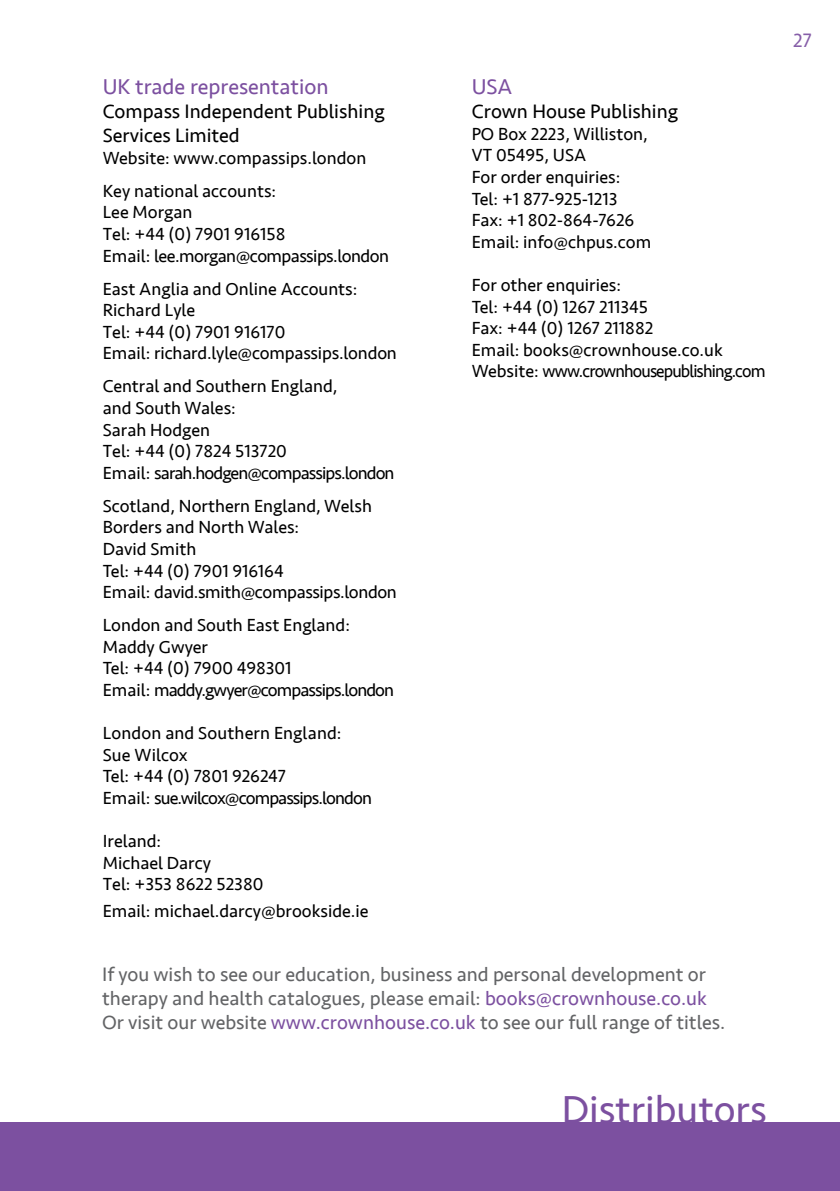
<style>
.page{position:relative;width:840px;height:1191px;background:#fff}
.page>*{position:absolute;margin:0;border:0;box-sizing:border-box;transform-origin:0 0}
.t1{font:40px "Seravek";color:#7c50a0}
.t2{font:22px "Seravek";color:#7c50a0}
.t3{font:20px/24px "Seravek";color:#636466}
.t4{font:20px/24px "Seravek";color:#000}
.t5{font:20px "Seravek";color:#865ea8}
.t6{font:18px/21.6px "Seravek";color:#000}
.s1{color:#7c50a0}
</style>
<div class="page">
<div style="left:0;top:1122px;width:839px;height:69px;background:#7c50a0"></div>
<p class="t2" style="left:103px;top:70px;width:227px">UK trade representation</p>
<p class="t4" style="left:103px;top:99px;width:283px">Compass Independent Publishing<br>Services Limited</p>
<p class="t6" style="left:103px;top:141px;width:265px;line-height:33px">Website: www.compassips.london<br>Key national accounts:</p>
<p class="t6" style="left:103px;top:201px;width:287px">Lee Morgan<br>Tel: +44 (0) 7901 916158<br>Email: lee.morgan@compassips.london</p>
<p class="t6" style="left:103px;top:278px;width:295px">East Anglia and Online Accounts:<br>Richard Lyle<br>Tel: +44 (0) 7901 916170<br>Email: richard.lyle@compassips.london</p>
<p class="t6" style="left:103px;top:375px;width:293px">Central and Southern England,<br>and South Wales:<br>Sarah Hodgen<br>Tel: +44 (0) 7824 513720<br>Email: sarah.hodgen@compassips.london</p>
<p class="t6" style="left:103px;top:495px;width:295px">Scotland, Northern England, Welsh<br>Borders and North Wales:<br>David Smith<br>Tel: +44 (0) 7901 916164<br>Email: david.smith@compassips.london</p>
<p class="t6" style="left:103px;top:614px;width:293px">London and South East England:<br>Maddy Gwyer<br>Tel: +44 (0) 7900 498301<br>Email: maddy.gwyer@compassips.london</p>
<p class="t6" style="left:103px;top:722px;width:270px">London and Southern England:<br>Sue Wilcox<br>Tel: +44 (0) 7801 926247<br>Email: sue.wilcox@compassips.london</p>
<p class="t6" style="left:103px;top:830px;width:162px">Ireland:<br>Michael Darcy<br>Tel: +353 8622 52380</p>
<p class="t6" style="left:103px;top:900px;width:267px">Email: michael.darcy@brookside.ie</p>
<p class="t2" style="left:471px;top:70px;width:42px">USA</p>
<p class="t4" style="left:471px;top:99px;width:208px">Crown House Publishing</p>
<p class="t6" style="left:471px;top:123px;width:181px">PO Box 2223, Williston,<br>VT 05495, USA<br>For order enquiries:<br>Tel: +1 877-925-1213<br>Fax: +1 802-864-7626<br>Email: info@chpus.com</p>
<p class="t6" style="left:471px;top:274px;width:295px">For other enquiries:<br>Tel: +44 (0) 1267 211345<br>Fax: +44 (0) 1267 211882<br>Email: books@crownhouse.co.uk<br>Website: www.crownhousepublishing.com</p>
<p class="t3" style="left:102px;top:962px;width:624px">If you wish to see our education, business and personal development or therapy and health catalogues, please email: <span class="s1">books@crownhouse.co.uk<br></span>Or visit our website <span class="s1">www.crownhouse.co.uk</span> to see our full range of titles.</p>
<h1 class="t1" style="left:561px;top:1078px;width:206px">Distributors</h1>
<p class="t5" style="left:792px;top:25px;width:20px">27</p>
</div>
